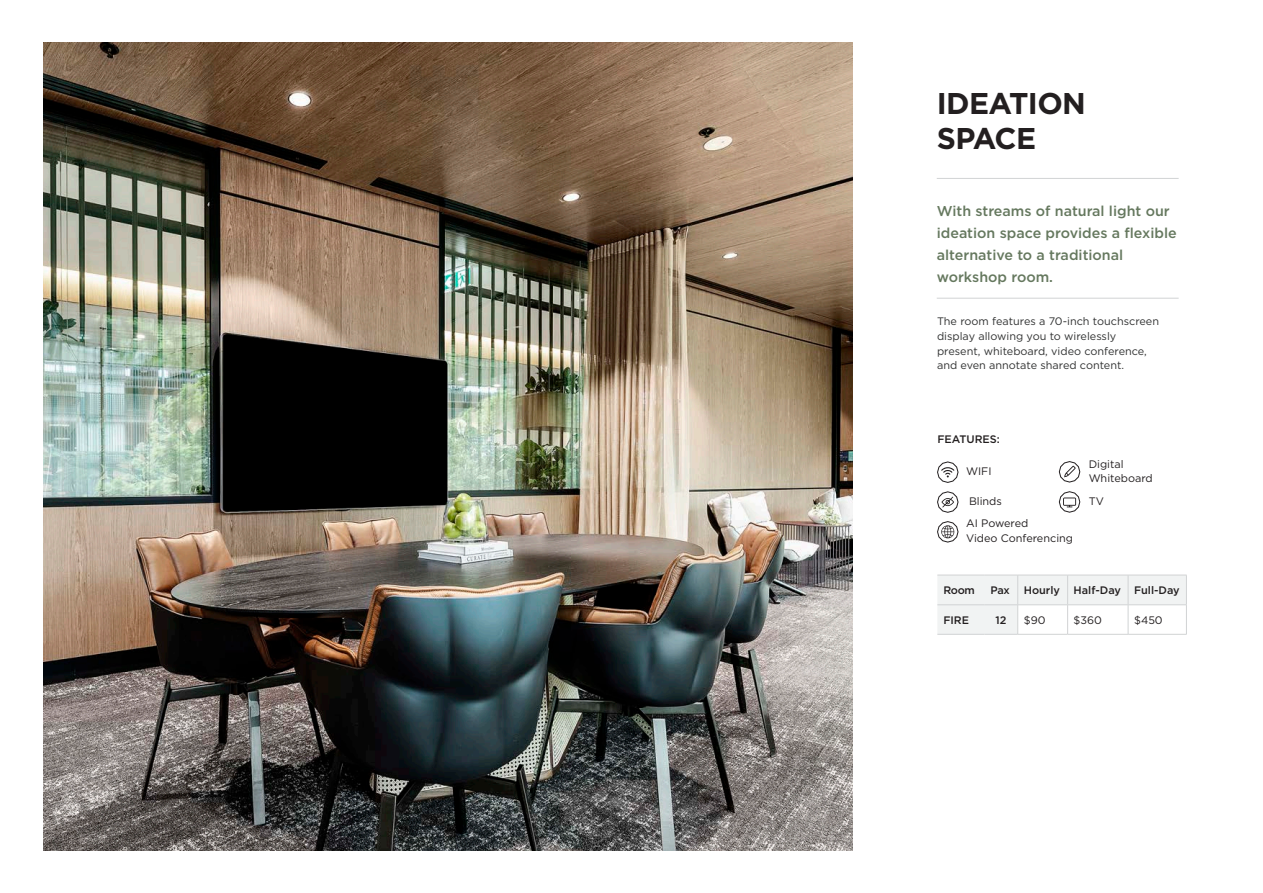
<style>
.page{position:relative;width:1263px;height:893px;background:#fff}
.page>*{position:absolute;margin:0;border:0;box-sizing:border-box;transform-origin:0 0}
.t1{font:700 30px/34.5px "Gotham";letter-spacing:-.02em;color:#231f20}
.Feature{font:500 14.25px/22.2px "Gotham";color:#65785e}
.Feature-2{font:10.8px/14.7px "Gotham";color:#313232}
.body_copy{font:10.8px/14.7px "Gotham";color:#231f20}
.body_copy-2{font:500 10.8px "Gotham";color:#231f20}
</style>
<div class="page">
<img style="left:43px;top:42px;width:809px;height:808px">
<svg style="left:937px;top:461px;width:21px;height:22px"></svg>
<svg style="left:1059px;top:461px;width:21px;height:22px"></svg>
<svg style="left:937px;top:491px;width:21px;height:22px"></svg>
<svg style="left:1059px;top:491px;width:21px;height:22px"></svg>
<svg style="left:937px;top:521px;width:21px;height:22px"></svg>
<hr style="left:937px;top:298px;width:242px;height:1px;background:#d1d3d4">
<hr style="left:937px;top:178px;width:242px;height:1px;background:#d1d3d4">
<svg style="left:937px;top:575px;width:250px;height:59px"></svg>
<hr style="left:937px;top:634px;width:47px;height:1px;background:#d1d3d4">
<hr style="left:984px;top:634px;width:34px;height:1px;background:#d1d3d4">
<hr style="left:1018px;top:634px;width:49px;height:1px;background:#d1d3d4">
<hr style="left:1067px;top:634px;width:61px;height:1px;background:#d1d3d4">
<hr style="left:1128px;top:634px;width:59px;height:1px;background:#d1d3d4">
<p class="t1" style="left:937px;top:86px;width:151px">IDEATION<br>SPACE</p>
<p class="Feature" style="left:937px;top:199px;width:241px">With streams of natural light our ideation space provides a flexible alternative to a traditional workshop room.</p>
<p class="Feature-2" style="left:937px;top:314px;width:224px">The room features a 70-inch touchscreen display allowing you to wirelessly present, whiteboard, video conference, and even annotate shared content.</p>
<p class="body_copy-2" style="left:937px;top:432px;width:64px">FEATURES:</p>
<p class="body_copy" style="left:966px;top:464px;width:27px">WIFI</p>
<p class="body_copy" style="left:1089px;top:456px;width:66px">Digital<br>Whiteboard</p>
<p class="body_copy" style="left:969px;top:493px;width:34px">Blinds</p>
<p class="body_copy" style="left:1089px;top:493px;width:17px">TV</p>
<p class="body_copy" style="left:966px;top:516px;width:108px">AI Powered<br>Video Conferencing</p>
<p class="body_copy-2" style="left:943px;top:583px;width:33px">Room</p>
<p class="body_copy-2" style="left:990px;top:583px;width:21px">Pax</p>
<p class="body_copy-2" style="left:1024px;top:583px;width:38px">Hourly</p>
<p class="body_copy-2" style="left:1073px;top:583px;width:49px">Half-Day</p>
<p class="body_copy-2" style="left:1134px;top:583px;width:47px">Full-Day</p>
<p class="body_copy-2" style="left:943px;top:613px;width:27px">FIRE</p>
<p class="body_copy-2" style="left:996px;top:613px;width:12px">12</p>
<p class="body_copy" style="left:1024px;top:612px;width:23px">$90</p>
<p class="body_copy" style="left:1074px;top:612px;width:30px">$360</p>
<p class="body_copy" style="left:1134px;top:612px;width:30px">$450</p>
</div>
